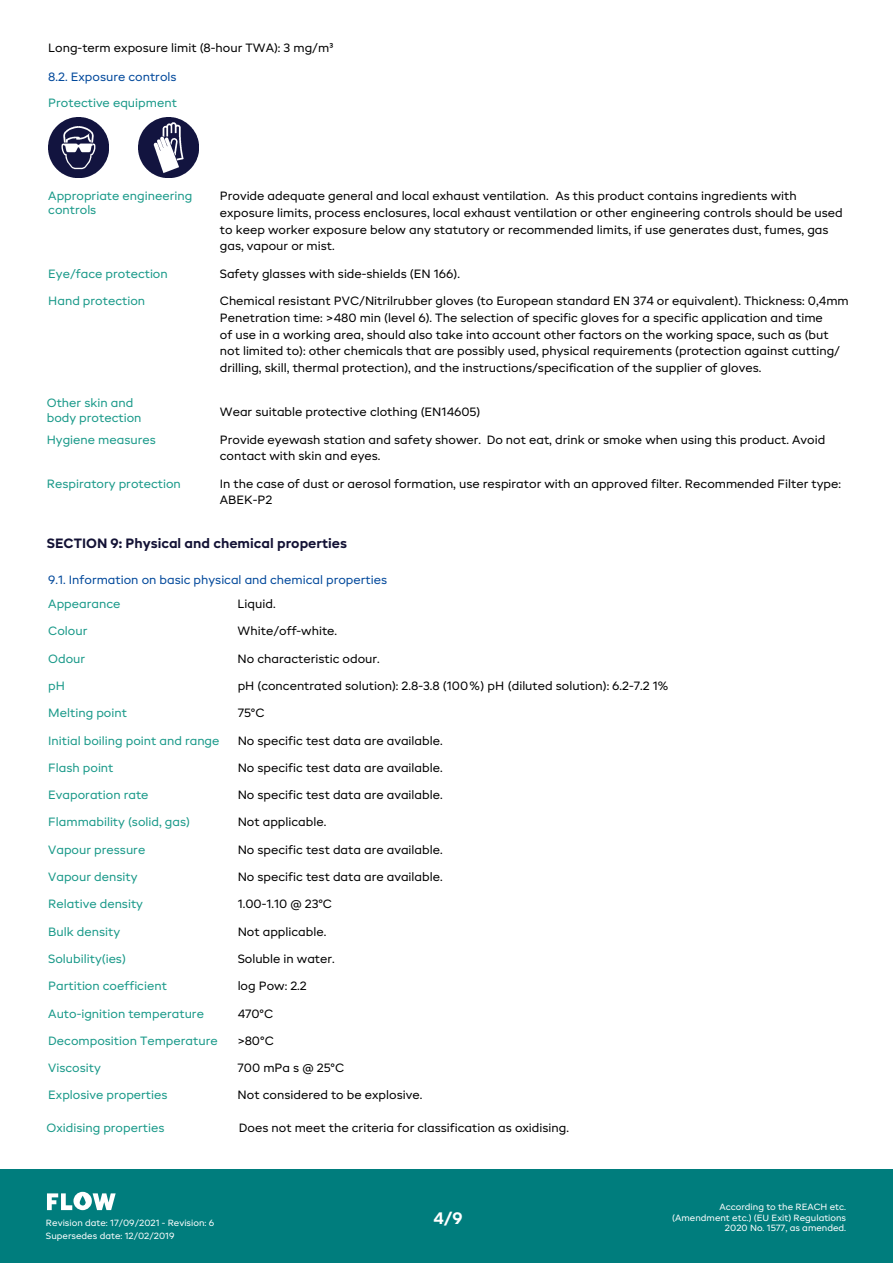
<style>
.page{position:relative;width:893px;height:1263px;background:#fff}
.page>*{position:absolute;margin:0;border:0;box-sizing:border-box;transform-origin:0 0}
.t1{font:700 16.65px "BR Candor";color:#fff}
.t2{font:700 13.5px "BR Candor";color:#131235}
.t3{font:12px/16.8px "BR Candor";color:#000}
.t4{font:12px/14.4px "BR Candor";color:#199989}
.t5{font:12px "BR Candor";color:#00489b}
.t6{font:9px/10.8px "BR Candor";color:#fff;text-align:right}
</style>
<div class="page">
<div style="left:0;top:1170px;width:893px;height:93px;background:#007d7d"></div>
<svg style="left:47px;top:1192px;width:69px;height:18px"></svg>
<img style="left:48px;top:117px;width:60px;height:60px">
<img style="left:138px;top:117px;width:60px;height:60px">
<p class="t3" style="left:48px;top:40px;width:286px">Long-term exposure limit (8-hour TWA): 3 mg/m³</p>
<p class="t5" style="left:48px;top:70px;width:130px">8.2. Exposure controls</p>
<p class="t4" style="left:48px;top:95px;width:130px">Protective equipment</p>
<p class="t4" style="left:48px;top:188px;width:146px">Appropriate engineering controls</p>
<p class="t4" style="left:48px;top:266px;width:121px">Eye/face protection</p>
<p class="t4" style="left:48px;top:293px;width:98px">Hand protection</p>
<p class="t4" style="left:47px;top:396px;width:96px">Other skin and body protection</p>
<p class="t4" style="left:47px;top:432px;width:111px">Hygiene measures</p>
<p class="t4" style="left:47px;top:476px;width:136px">Respiratory protection</p>
<p class="t3" style="left:220px;top:187px;width:624px">Provide adequate general and local exhaust ventilation. As this product contains ingredients with exposure limits, process enclosures, local exhaust ventilation or other engineering controls should be used to keep worker exposure below any statutory or recommended limits, if use generates dust, fumes, gas gas, vapour or mist.</p>
<p class="t3" style="left:220px;top:265px;width:242px">Safety glasses with side-shields (EN 166).</p>
<p class="t3" style="left:220px;top:292px;width:630px">Chemical resistant PVC/Nitrilrubber gloves (to European standard EN 374 or equivalent). Thickness: 0,4mm Penetration time: &gt;480 min (level 6). The selection of specific gloves for a specific application and time<br>of use in a working area, should also take into account other factors on the working space, such as (but not limited to): other chemicals that are possibly used, physical requirements (protection against cutting/ drilling, skill, thermal protection), and the instructions/specification of the supplier of gloves.</p>
<p class="t3" style="left:220px;top:404px;width:262px">Wear suitable protective clothing (EN14605)</p>
<p class="t3" style="left:220px;top:431px;width:607px">Provide eyewash station and safety shower. Do not eat, drink or smoke when using this product. Avoid contact with skin and eyes.</p>
<p class="t3" style="left:220px;top:475px;width:623px">In the case of dust or aerosol formation, use respirator with an approved filter. Recommended Filter type:<br>ABEK-P2</p>
<p class="t2" style="left:47px;top:535px;width:302px">SECTION 9: Physical and chemical properties</p>
<p class="t5" style="left:48px;top:572px;width:340px">9.1. Information on basic physical and chemical properties</p>
<p class="t4" style="left:48px;top:597px;width:74px">Appearance</p>
<p class="t4" style="left:48px;top:624px;width:41px">Colour</p>
<p class="t4" style="left:48px;top:651px;width:38px">Odour</p>
<p class="t4" style="left:48px;top:678px;width:18px">pH</p>
<p class="t4" style="left:48px;top:706px;width:80px">Melting point</p>
<p class="t4" style="left:48px;top:733px;width:173px">Initial boiling point and range</p>
<p class="t4" style="left:48px;top:760px;width:67px">Flash point</p>
<p class="t4" style="left:48px;top:788px;width:102px">Evaporation rate</p>
<p class="t4" style="left:48px;top:815px;width:143px">Flammability (solid, gas)</p>
<p class="t4" style="left:48px;top:842px;width:99px">Vapour pressure</p>
<p class="t4" style="left:48px;top:870px;width:91px">Vapour density</p>
<p class="t4" style="left:48px;top:897px;width:96px">Relative density</p>
<p class="t4" style="left:48px;top:924px;width:74px">Bulk density</p>
<p class="t4" style="left:48px;top:951px;width:79px">Solubility(ies)</p>
<p class="t4" style="left:48px;top:979px;width:120px">Partition coefficient</p>
<p class="t4" style="left:48px;top:1006px;width:157px">Auto-ignition temperature</p>
<p class="t4" style="left:48px;top:1033px;width:171px">Decomposition Temperature</p>
<p class="t4" style="left:48px;top:1061px;width:54px">Viscosity</p>
<p class="t4" style="left:48px;top:1088px;width:121px">Explosive properties</p>
<p class="t3" style="left:238px;top:595px;width:39px">Liquid.</p>
<p class="t3" style="left:238px;top:623px;width:101px">White/off-white.</p>
<p class="t3" style="left:238px;top:650px;width:144px">No characteristic odour.</p>
<p class="t3" style="left:238px;top:677px;width:432px">pH (concentrated solution): 2.8-3.8 (100%) pH (diluted solution): 6.2-7.2 1%</p>
<p class="t3" style="left:238px;top:705px;width:28px">75°C</p>
<p class="t3" style="left:238px;top:732px;width:206px">No specific test data are available.</p>
<p class="t3" style="left:238px;top:759px;width:206px">No specific test data are available.</p>
<p class="t3" style="left:238px;top:786px;width:206px">No specific test data are available.</p>
<p class="t3" style="left:238px;top:814px;width:90px">Not applicable.</p>
<p class="t3" style="left:238px;top:841px;width:206px">No specific test data are available.</p>
<p class="t3" style="left:238px;top:868px;width:206px">No specific test data are available.</p>
<p class="t3" style="left:238px;top:896px;width:96px">1.00-1.10 @ 23°C</p>
<p class="t3" style="left:238px;top:923px;width:90px">Not applicable.</p>
<p class="t3" style="left:238px;top:950px;width:99px">Soluble in water.</p>
<p class="t3" style="left:238px;top:978px;width:71px">log Pow: 2.2</p>
<p class="t3" style="left:238px;top:1005px;width:37px">470°C</p>
<p class="t3" style="left:238px;top:1032px;width:38px">&gt;80°C</p>
<p class="t3" style="left:238px;top:1059px;width:108px">700 mPa s @ 25°C</p>
<p class="t3" style="left:238px;top:1087px;width:186px">Not considered to be explosive.</p>
<p class="t4" style="left:47px;top:1121px;width:119px">Oxidising properties</p>
<p class="t3" style="left:239px;top:1120px;width:332px">Does not meet the criteria for classification as oxidising.</p>
<p class="t6" style="left:46px;top:1218px;width:170px">Revision date: 17/09/2021 - Revision: 6</p>
<p class="t6" style="left:46px;top:1231px;width:130px">Supersedes date: 12/02/2019</p>
<h1 class="t1" style="left:433px;top:1208px;width:31px">4/9</h1>
<p class="t6" style="left:672px;top:1201px;width:175px">According to the REACH etc. (Amendment etc.) (EU Exit) Regulations<br>2020 No. 1577, as amended.</p>
</div>
